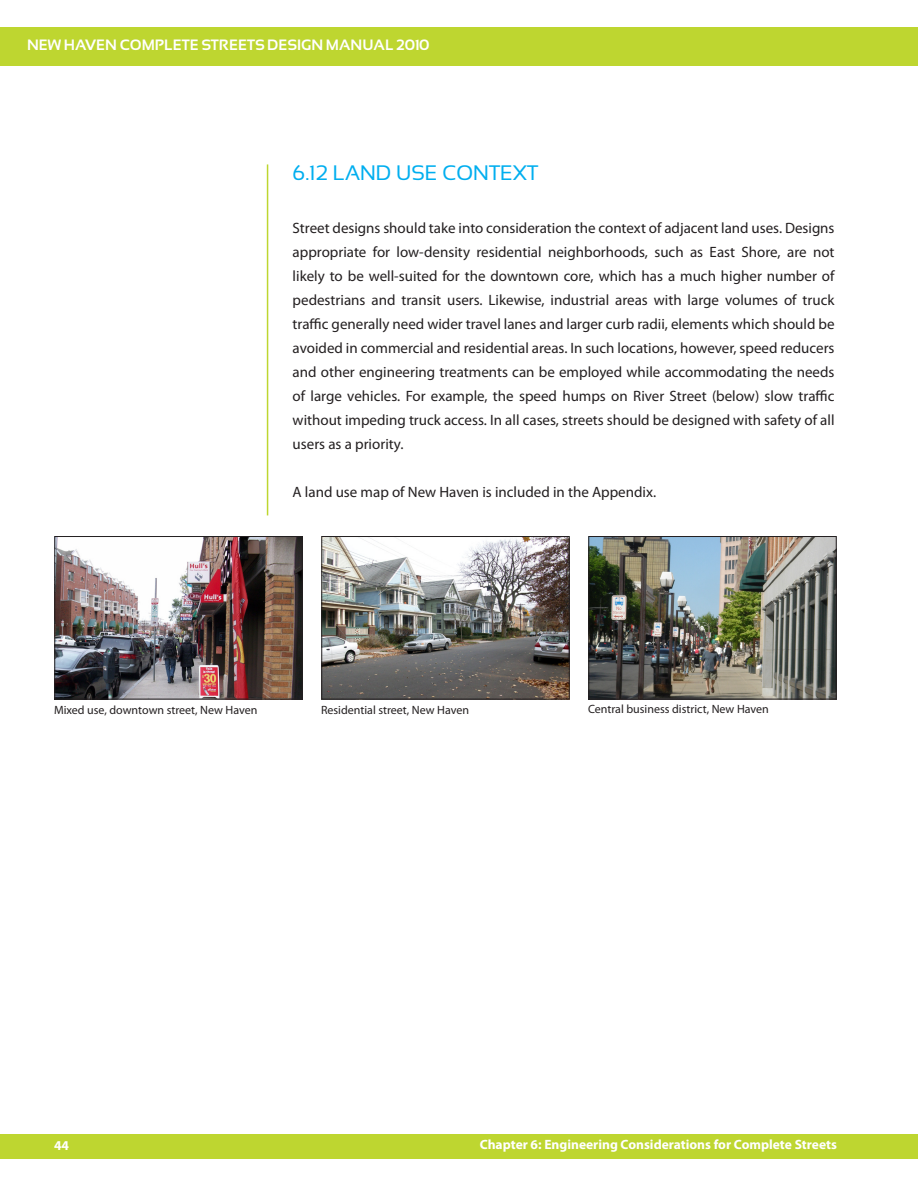
<style>
.page{position:relative;width:918px;height:1188px;background:#fff}
.page>*{position:absolute;margin:0;border:0;box-sizing:border-box;transform-origin:0 0}
.Sub_Heading_1{font:21px "Sansation";color:#00aeef}
.Body_Text{font:15px/24px "Myriad Pro";color:#231f20;text-align:justify}
.t1{font:700 15px "Sansation";color:#fff}
.t2{font:700 13.5px "Myriad Pro";color:#fff}
.Body_Text-2{font:12px "Myriad Pro";color:#231f20}
</style>
<div class="page">
<div style="left:0;top:27px;width:918px;height:38px;background:#bed630"></div>
<div style="left:0;top:1134px;width:918px;height:25px;background:#bed630"></div>
<hr style="left:267px;top:164px;width:1px;height:351px;background:#bed630">
<img style="left:56px;top:538px;width:245px;height:159px">
<div style="left:54px;top:536px;width:249px;height:163px;border:1px solid #231f20"></div>
<img style="left:323px;top:538px;width:245px;height:159px">
<div style="left:321px;top:536px;width:249px;height:163px;border:1px solid #231f20"></div>
<img style="left:590px;top:538px;width:245px;height:159px">
<div style="left:588px;top:536px;width:249px;height:163px;border:1px solid #231f20"></div>
<p class="t1" style="left:27px;top:37px;width:404px">NEW HAVEN COMPLETE STREETS DESIGN MANUAL 2010</p>
<p class="Sub_Heading_1" style="left:293px;top:161px;width:247px">6.12 LAND USE CONTEXT</p>
<p class="Body_Text" style="left:293px;top:216px;width:543px">Street designs should take into consideration the context of adjacent land uses. Designs appropriate for low-density residential neighborhoods, such as East Shore, are not likely to be well-suited for the downtown core, which has a much higher number of pedestrians and transit users. Likewise, industrial areas with large volumes of truck traffic generally need wider travel lanes and larger curb radii, elements which should be avoided in commercial and residential areas. In such locations, however, speed reducers and other engineering treatments can be employed while accommodating the needs of large vehicles. For example, the speed humps on River Street (below) slow traffic without impeding truck access. In all cases, streets should be designed with safety of all users as a priority.</p>
<p class="Body_Text" style="left:293px;top:480px;width:365px">A land use map of New Haven is included in the Appendix.</p>
<p class="Body_Text-2" style="left:54px;top:702px;width:205px">Mixed use, downtown street, New Haven</p>
<p class="Body_Text-2" style="left:321px;top:702px;width:150px">Residential street, New Haven</p>
<p class="Body_Text-2" style="left:588px;top:701px;width:182px">Central business district, New Haven</p>
<p class="t2" style="left:54px;top:1137px;width:16px">44</p>
<p class="t2" style="left:480px;top:1136px;width:359px">Chapter 6: Engineering Considerations for Complete Streets</p>
</div>
